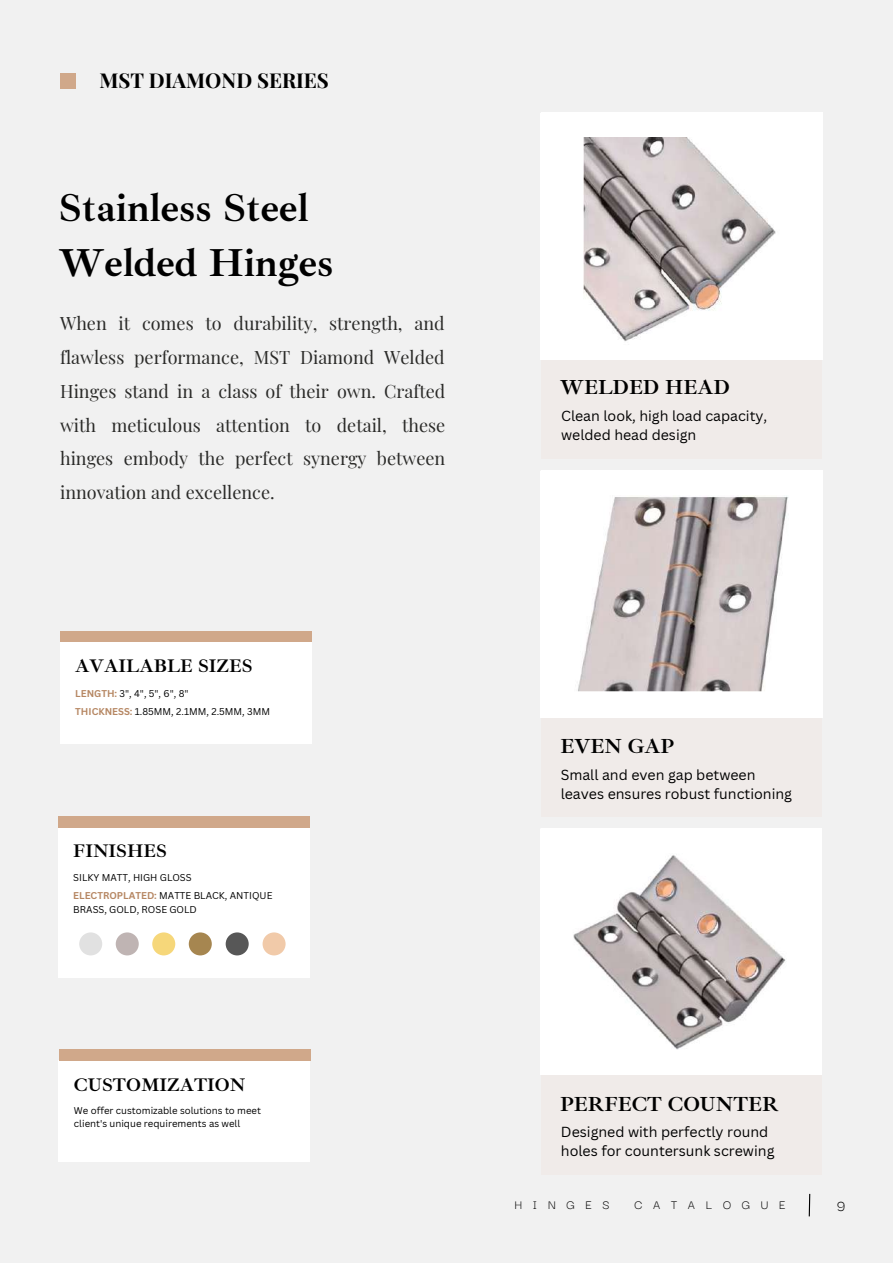
<style>
.page{position:relative;width:893px;height:1264px;background:#fff}
.page>*{position:absolute;margin:0;border:0;box-sizing:border-box;transform-origin:0 0}
.t1{font:700 40.05px/55.1px "Ibarra Real Nova";color:#000}
.t2{font:700 20.85px "Ibarra Real Nova";color:#000}
.t3{font:700 20.55px "Playfair Display";color:#000}
.t4{font:700 18.75px "Ibarra Real Nova";color:#000}
.t5{font:18px/33.8px "Playfair Display";color:#2a2a28;text-align:justify}
.t6{font:16.5px "Darker Grotesque";color:#000}
.t7{font:14.25px/18.9px "Canva Sans";color:#000}
.t8{font:14.1px/18.9px "Canva Sans";color:#000}
.t9{font:13.5px "Darker Grotesque";letter-spacing:.8em;color:#000}
.t10{font:9.6px/17.9px "Canva Sans";color:#000}
.s1{font-weight:700;color:#b68763}
</style>
<div class="page">
<div style="left:0;top:0;width:892px;height:1262px;background:#f1f1f1"></div>
<div style="left:541px;top:359px;width:280px;height:99px;background:#f0ebe9"></div>
<div style="left:541px;top:113px;width:281px;height:246px;background:#fff"></div>
<img style="left:583px;top:138px;width:196px;height:213px">
<div style="left:541px;top:717px;width:280px;height:99px;background:#f0ebe9"></div>
<div style="left:541px;top:471px;width:281px;height:246px;background:#fff"></div>
<img style="left:558px;top:495px;width:244px;height:196px">
<div style="left:540px;top:1074px;width:281px;height:100px;background:#f0ebe9"></div>
<div style="left:540px;top:828px;width:281px;height:246px;background:#fff"></div>
<img style="left:567px;top:853px;width:227px;height:196px">
<div style="left:60px;top:631px;width:251px;height:11px;background:#d0a88a"></div>
<div style="left:60px;top:642px;width:251px;height:101px;background:#fff"></div>
<div style="left:59px;top:1060px;width:251px;height:101px;background:#fff"></div>
<div style="left:59px;top:1049px;width:251px;height:11px;background:#d0a88a"></div>
<div style="left:60px;top:73px;width:16px;height:16px;background:#d0a88a"></div>
<div style="left:58px;top:827px;width:251px;height:150px;background:#fff"></div>
<div style="left:58px;top:815px;width:251px;height:12px;background:#d0a88a"></div>
<div style="left:262px;top:932px;width:23px;height:23px;background:#f1caa9;border-radius:50%"></div>
<div style="left:226px;top:932px;width:23px;height:23px;background:#575757;border-radius:50%"></div>
<div style="left:189px;top:932px;width:23px;height:23px;background:#a68650;border-radius:50%"></div>
<div style="left:152px;top:932px;width:23px;height:23px;background:#f6d77a;border-radius:50%"></div>
<div style="left:116px;top:932px;width:23px;height:23px;background:#bfb4b3;border-radius:50%"></div>
<div style="left:79px;top:932px;width:23px;height:23px;background:#e1e1e1;border-radius:50%"></div>
<svg style="left:808px;top:1193px;width:2px;height:24px"></svg>
<p class="t3" style="left:99px;top:66px;width:231px">MST DIAMOND SERIES</p>
<h1 class="t1" style="left:59px;top:181px;width:276px">Stainless Steel<br>Welded Hinges</h1>
<p class="t5" style="left:60px;top:306px;width:387px">When it comes to durability, strength, and flawless performance, MST Diamond Welded Hinges stand in a class of their own. Crafted with meticulous attention to detail, these hinges embody the perfect synergy between innovation and excellence.</p>
<p class="t4" style="left:75px;top:654px;width:179px">AVAILABLE SIZES</p>
<p class="t10" style="left:75px;top:684px;width:196px"><span class="s1">LENGTH:</span> 3", 4", 5", 6", 8"<br><span class="s1">THICKNESS:</span> 1.85MM, 2.1MM, 2.5MM, 3MM</p>
<p class="t4" style="left:73px;top:839px;width:95px">FINISHES</p>
<p class="t10" style="left:73px;top:868px;width:201px">SILKY MATT, HIGH GLOSS<br><span class="s1">ELECTROPLATED:</span> MATTE BLACK, ANTIQUE</p>
<p class="t10" style="left:73px;top:900px;width:125px">BRASS, GOLD, ROSE GOLD</p>
<p class="t4" style="left:74px;top:1072px;width:173px">CUSTOMIZATION</p>
<p class="t10" style="left:74px;top:1104px;width:188px;line-height:12.8px">We offer customizable solutions to meet client's unique requirements as well</p>
<p class="t2" style="left:560px;top:374px;width:171px">WELDED HEAD</p>
<p class="t8" style="left:561px;top:406px;width:208px">Clean look, high load capacity, welded head design</p>
<p class="t2" style="left:560px;top:733px;width:115px">EVEN GAP</p>
<p class="t7" style="left:560px;top:765px;width:233px">Small and even gap between leaves ensures robust functioning</p>
<p class="t2" style="left:560px;top:1091px;width:220px">PERFECT COUNTER</p>
<p class="t7" style="left:561px;top:1122px;width:215px">Designed with perfectly round holes for countersunk screwing</p>
<p class="t9" style="left:514px;top:1194px;width:97px">HINGES</p>
<p class="t9" style="left:634px;top:1194px;width:153px">CATALOGUE</p>
<p class="t6" style="left:836px;top:1192px;width:10px">9</p>
</div>
